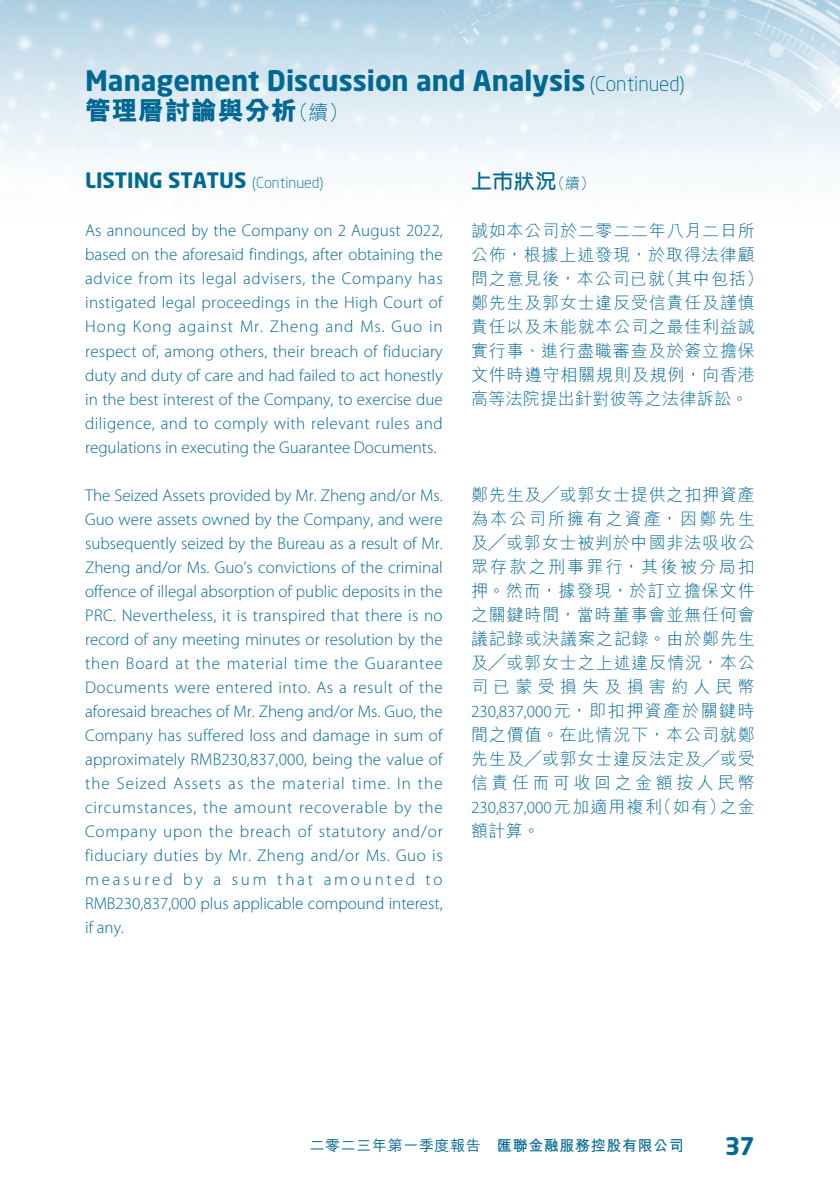
<style>
.page{position:relative;width:840px;height:1191px;background:#fff}
.page>*{position:absolute;margin:0;border:0;box-sizing:border-box;transform-origin:0 0}
.t1{font:700 28px "Neo Sans Std";color:#006893}
.t2{font:800 26px "M Hei HK";letter-spacing:.02em;color:#006893}
.t3{font:700 24px "Neo Sans Std";color:#006893}
._01_H1_E{font:700 21px "Neo Sans Std";color:#006893}
._001_H1_C{font:600 21px "M Yuen HK";color:#006893}
._00_txt_E{font:300 17px/24px "Myriad Pro";color:#006893;text-align:justify}
._000_txt_C{font:300 17px/24px "M Hei HK";letter-spacing:.05em;color:#006893}
.t4{font:700 15px "M Hei HK";letter-spacing:.04em;color:#006893}
.s1{font-weight:300;font-size:20px}
.s2{font-weight:300;font-size:15px}
.s3{font-family:"M Hei HK";font-weight:300;font-size:15px}
.s4{font-family:"Myriad Pro"}
.s5{font-weight:500}
</style>
<div class="page">
<img style="left:0;top:0;width:839px;height:174px">
<h1 class="t1" style="left:85px;top:62px;width:601px">Management Discussion and Analysis <span class="s1">(Continued)</span></h1>
<h2 class="t2" style="left:85px;top:97px;width:265px">管理層討論與分析<span class="s1">（續）</span></h2>
<p class="_01_H1_E" style="left:85px;top:167px;width:240px">LISTING STATUS <span class="s2">(Continued)</span></p>
<p class="_00_txt_E" style="left:85px;top:219px;width:359px">As announced by the Company on 2 August 2022, based on the aforesaid findings, after obtaining the advice from its legal advisers, the Company has instigated legal proceedings in the High Court of Hong Kong against Mr. Zheng and Ms. Guo in respect of, among others, their breach of fiduciary duty and duty of care and had failed to act honestly in the best interest of the Company, to exercise due diligence, and to comply with relevant rules and regulations in executing the Guarantee Documents.</p>
<p class="_00_txt_E" style="left:85px;top:483px;width:359px">The Seized Assets provided by Mr. Zheng and/or Ms.<br>Guo were assets owned by the Company, and were subsequently seized by the Bureau as a result of Mr.<br>Zheng and/or Ms. Guo’s convictions of the criminal offence of illegal absorption of public deposits in the PRC. Nevertheless, it is transpired that there is no record of any meeting minutes or resolution by the then Board at the material time the Guarantee Documents were entered into. As a result of the aforesaid breaches of Mr. Zheng and/or Ms. Guo, the Company has suffered loss and damage in sum of approximately RMB230,837,000, being the value of the Seized Assets as the material time. In the circumstances, the amount recoverable by the Company upon the breach of statutory and/or fiduciary duties by Mr. Zheng and/or Ms. Guo is measured by a sum that amounted to RMB230,837,000 plus applicable compound interest, if any.</p>
<p class="_001_H1_C" style="left:471px;top:171px;width:125px">上市狀況<span class="s3">（續）</span></p>
<p class="_000_txt_C" style="left:471px;top:218px;width:294px">誠如本公司於二零二二年八月二日所公佈，根據上述發現，於取得法律顧問之意見後，本公司已就（其中包括）鄭先生及郭女士違反受信責任及謹慎責任以及未能就本公司之最佳利益誠實行事、進行盡職審查及於簽立擔保文件時遵守相關規則及規例，向香港高等法院提出針對彼等之法律訴訟。</p>
<p class="_000_txt_C" style="left:471px;top:482px;width:285px;text-align:justify">鄭先生及╱或郭女士提供之扣押資產為本公司所擁有之資產，因鄭先生及╱或郭女士被判於中國非法吸收公眾存款之刑事罪行，其後被分局扣押。然而，據發現，於訂立擔保文件之關鍵時間，當時董事會並無任何會議記錄或決議案之記錄。由於鄭先生及╱或郭女士之上述違反情況，本公司已蒙受損失及損害約人民幣<span class="s4">230,837,000</span>元，即扣押資產於關鍵時間之價值。在此情況下，本公司就鄭先生及╱或郭女士違反法定及╱或受信責任而可收回之金額按人民幣<span class="s4">230,837,000</span>元加適用複利（如有）之金額計算。</p>
<p class="t4" style="left:309px;top:1135px;width:375px"><span class="s5">二零二三年第一季度報告</span> 匯聯金融服務控股有限公司</p>
<h3 class="t3" style="left:724px;top:1130px;width:31px">37</h3>
</div>
